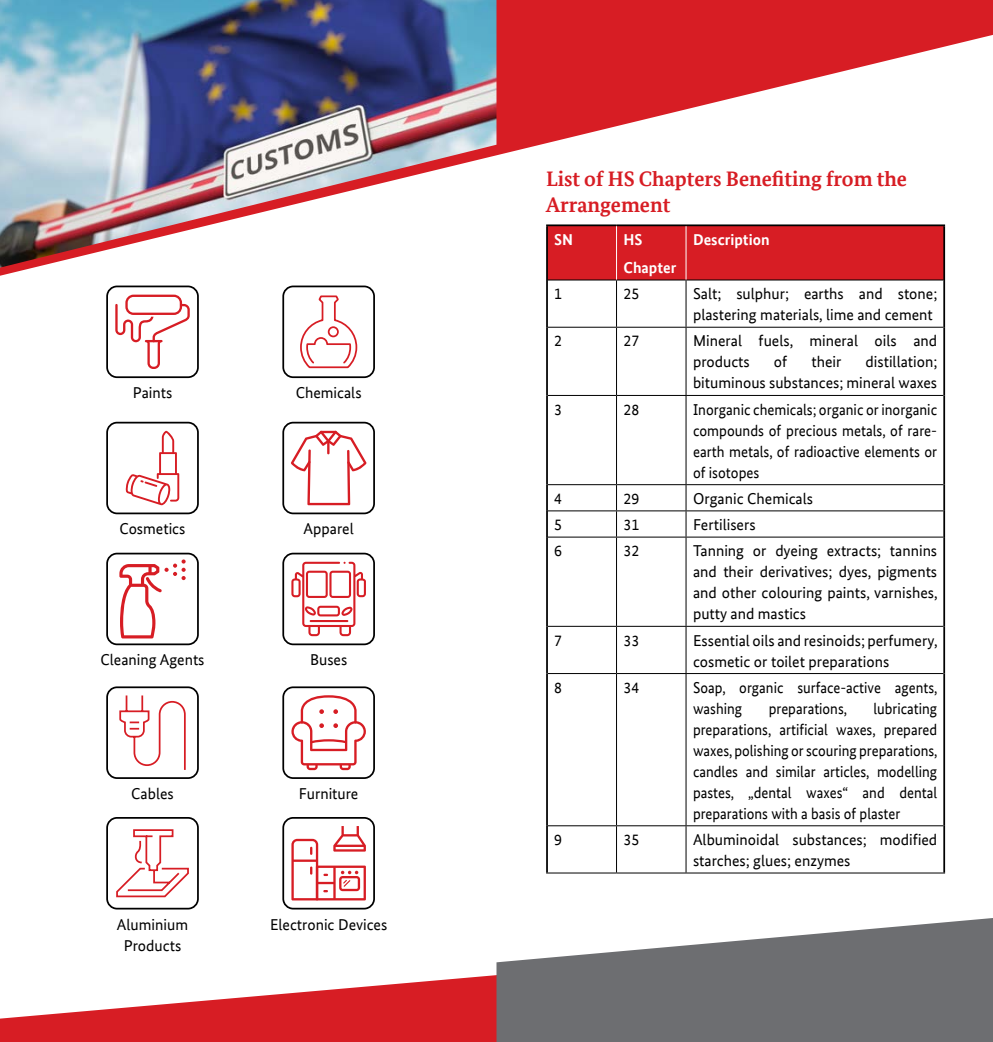
<style>
.page{position:relative;width:993px;height:1042px;background:#fff}
.page>*{position:absolute;margin:0;border:0;box-sizing:border-box;transform-origin:0 0}
.The_challenge_Headli{font:700 21px/26.2px "Bundes Serif Office";color:#d71d24}
.Text{font:15.75px/21px "Bundes Sans Office";color:#000}
.Text-2{font:15.75px/21px "Bundes Sans Office";color:#000;scale:.93 1}
.Text-3{font:15.75px/21px "Bundes Sans Office";color:#000;text-align:justify;scale:.94 1}
.Text-4{font:700 15.75px "Bundes Sans Office";color:#fff}
</style>
<div class="page">
<svg style="left:0;top:0;width:992px;height:276px"></svg>
<img style="left:0;top:0;width:496px;height:268px">
<svg style="left:0;top:975px;width:496px;height:67px;fill:#d71d24"></svg>
<svg style="left:300px;top:295px;width:58px;height:74px"></svg>
<svg style="left:119px;top:695px;width:67px;height:75px"></svg>
<svg style="left:119px;top:559px;width:67px;height:79px"></svg>
<svg style="left:291px;top:562px;width:75px;height:74px"></svg>
<svg style="left:291px;top:431px;width:75px;height:74px"></svg>
<svg style="left:125px;top:431px;width:54px;height:74px"></svg>
<svg style="left:291px;top:826px;width:75px;height:74px"></svg>
<svg style="left:115px;top:295px;width:75px;height:74px"></svg>
<svg style="left:116px;top:829px;width:73px;height:69px"></svg>
<div style="left:106px;top:285px;width:93px;height:93px;border:2px solid #000;border-radius:10px"></div>
<div style="left:106px;top:553px;width:93px;height:92px;border:2px solid #000;border-radius:10px"></div>
<div style="left:106px;top:422px;width:93px;height:92px;border:2px solid #000;border-radius:10px"></div>
<div style="left:106px;top:686px;width:93px;height:93px;border:2px solid #000;border-radius:10px"></div>
<div style="left:106px;top:817px;width:93px;height:92px;border:2px solid #000;border-radius:10px"></div>
<div style="left:282px;top:285px;width:93px;height:93px;border:2px solid #000;border-radius:10px"></div>
<div style="left:282px;top:553px;width:93px;height:92px;border:2px solid #000;border-radius:10px"></div>
<div style="left:282px;top:422px;width:93px;height:92px;border:2px solid #000;border-radius:10px"></div>
<div style="left:282px;top:686px;width:93px;height:93px;border:2px solid #000;border-radius:10px"></div>
<div style="left:282px;top:817px;width:93px;height:92px;border:2px solid #000;border-radius:10px"></div>
<svg style="left:291px;top:695px;width:75px;height:75px"></svg>
<div style="left:547px;top:226px;width:396px;height:54px;background:#d71d24"></div>
<hr style="left:546px;top:224px;width:70px;height:2px;background:#000">
<hr style="left:546px;top:226px;width:1px;height:54px;background:#000">
<hr style="left:616px;top:224px;width:69px;height:2px;background:#000">
<hr style="left:685px;top:224px;width:259px;height:2px;background:#000">
<hr style="left:943px;top:226px;width:1px;height:54px;background:#000">
<hr style="left:546px;top:280px;width:1px;height:47px;background:#000">
<hr style="left:943px;top:280px;width:1px;height:47px;background:#000">
<hr style="left:546px;top:327px;width:1px;height:68px;background:#000">
<hr style="left:943px;top:327px;width:1px;height:68px;background:#000">
<hr style="left:546px;top:395px;width:1px;height:90px;background:#000">
<hr style="left:943px;top:395px;width:1px;height:90px;background:#000">
<svg style="left:546px;top:485px;width:1px;height:52px"></svg>
<svg style="left:943px;top:485px;width:1px;height:52px"></svg>
<hr style="left:546px;top:537px;width:1px;height:89px;background:#000">
<hr style="left:943px;top:537px;width:1px;height:89px;background:#000">
<hr style="left:546px;top:626px;width:1px;height:47px;background:#000">
<hr style="left:943px;top:626px;width:1px;height:47px;background:#000">
<hr style="left:546px;top:673px;width:1px;height:153px;background:#000">
<hr style="left:943px;top:673px;width:1px;height:153px;background:#000">
<hr style="left:546px;top:826px;width:1px;height:46px;background:#000">
<hr style="left:943px;top:826px;width:1px;height:46px;background:#000">
<hr style="left:547px;top:280px;width:69px;height:1px;background:#000">
<hr style="left:616px;top:280px;width:69px;height:1px;background:#000">
<hr style="left:616px;top:280px;width:1px;height:47px;background:#000">
<hr style="left:685px;top:280px;width:258px;height:1px;background:#000">
<hr style="left:685px;top:280px;width:1px;height:47px;background:#000">
<hr style="left:547px;top:327px;width:69px;height:1px;background:#000">
<hr style="left:616px;top:327px;width:69px;height:1px;background:#000">
<hr style="left:616px;top:328px;width:1px;height:67px;background:#000">
<hr style="left:685px;top:327px;width:258px;height:1px;background:#000">
<hr style="left:685px;top:328px;width:1px;height:67px;background:#000">
<hr style="left:547px;top:395px;width:69px;height:1px;background:#000">
<hr style="left:616px;top:395px;width:69px;height:1px;background:#000">
<hr style="left:616px;top:396px;width:1px;height:88px;background:#000">
<hr style="left:685px;top:395px;width:258px;height:1px;background:#000">
<hr style="left:685px;top:396px;width:1px;height:88px;background:#000">
<hr style="left:547px;top:484px;width:69px;height:1px;background:#000">
<hr style="left:616px;top:484px;width:69px;height:1px;background:#000">
<hr style="left:685px;top:484px;width:258px;height:1px;background:#000">
<hr style="left:547px;top:510px;width:69px;height:1px;background:#000">
<hr style="left:616px;top:510px;width:69px;height:1px;background:#000">
<svg style="left:616px;top:485px;width:1px;height:52px"></svg>
<hr style="left:685px;top:510px;width:258px;height:1px;background:#000">
<svg style="left:685px;top:485px;width:1px;height:52px"></svg>
<hr style="left:547px;top:537px;width:69px;height:1px;background:#000">
<hr style="left:616px;top:537px;width:69px;height:1px;background:#000">
<hr style="left:616px;top:537px;width:1px;height:89px;background:#000">
<hr style="left:685px;top:537px;width:258px;height:1px;background:#000">
<hr style="left:685px;top:537px;width:1px;height:89px;background:#000">
<hr style="left:547px;top:626px;width:69px;height:1px;background:#000">
<hr style="left:616px;top:626px;width:69px;height:1px;background:#000">
<hr style="left:616px;top:627px;width:1px;height:46px;background:#000">
<hr style="left:685px;top:626px;width:258px;height:1px;background:#000">
<hr style="left:685px;top:627px;width:1px;height:46px;background:#000">
<hr style="left:547px;top:673px;width:69px;height:1px;background:#000">
<hr style="left:616px;top:673px;width:69px;height:1px;background:#000">
<hr style="left:616px;top:674px;width:1px;height:151px;background:#000">
<hr style="left:685px;top:673px;width:258px;height:1px;background:#000">
<hr style="left:685px;top:674px;width:1px;height:151px;background:#000">
<hr style="left:547px;top:825px;width:69px;height:1px;background:#000">
<hr style="left:616px;top:825px;width:69px;height:1px;background:#000">
<hr style="left:616px;top:826px;width:1px;height:46px;background:#000">
<hr style="left:685px;top:825px;width:258px;height:1px;background:#000">
<hr style="left:685px;top:826px;width:1px;height:46px;background:#000">
<hr style="left:546px;top:872px;width:70px;height:1px;background:#000">
<hr style="left:616px;top:872px;width:69px;height:1px;background:#000">
<hr style="left:685px;top:872px;width:259px;height:1px;background:#000">
<hr style="left:616px;top:226px;width:1px;height:54px;background:#fff">
<hr style="left:685px;top:226px;width:1px;height:54px;background:#fff">
<svg style="left:496px;top:918px;width:496px;height:124px;fill:#6d6e71"></svg>
<p class="The_challenge_Headli" style="left:546px;top:165px;width:362px">List of HS Chapters Benefiting from the<br>Arrangement</p>
<p class="Text-4" style="left:554px;top:230px;width:20px">SN</p>
<p class="Text-4" style="left:623px;top:230px;width:21px">HS</p>
<p class="Text-4" style="left:623px;top:258px;width:54px">Chapter</p>
<p class="Text-4" style="left:692px;top:230px;width:78px">Description</p>
<p class="Text" style="left:133px;top:382px;width:41px">Paints</p>
<p class="Text" style="left:296px;top:382px;width:67px">Chemicals</p>
<p class="Text" style="left:554px;top:283px;width:9px">1</p>
<p class="Text" style="left:623px;top:283px;width:17px">25</p>
<p class="Text" style="left:692px;top:283px;width:246px">Salt; sulphur; earths and stone; plastering materials, lime and cement</p>
<p class="Text" style="left:554px;top:330px;width:9px">2</p>
<p class="Text" style="left:623px;top:330px;width:17px">27</p>
<p class="Text" style="left:692px;top:330px;width:245px">Mineral fuels, mineral oils and products</p>
<p class="Text" style="left:773px;top:351px;width:15px">of</p>
<p class="Text" style="left:811px;top:351px;width:31px">their</p>
<p class="Text" style="left:692px;top:351px;width:246px;text-align:right">distillation;<br>bituminous substances; mineral waxes</p>
<p class="Text" style="left:119px;top:518px;width:67px">Cosmetics</p>
<p class="Text" style="left:303px;top:518px;width:52px">Apparel</p>
<p class="Text" style="left:100px;top:649px;width:105px">Cleaning Agents</p>
<p class="Text" style="left:310px;top:649px;width:39px">Buses</p>
<p class="Text" style="left:131px;top:783px;width:44px">Cables</p>
<p class="Text" style="left:299px;top:783px;width:61px">Furniture</p>
<p class="Text" style="left:554px;top:399px;width:9px">3</p>
<p class="Text" style="left:623px;top:399px;width:17px">28</p>
<p class="Text-3" style="left:692px;top:399px;width:261px">Inorganic chemicals; organic or inorganic compounds of precious metals, of rare&shy;earth metals, of radioactive elements or of isotopes</p>
<p class="Text" style="left:554px;top:488px;width:9px">4</p>
<p class="Text" style="left:623px;top:488px;width:17px">29</p>
<p class="Text" style="left:692px;top:488px;width:121px">Organic Chemicals</p>
<p class="Text" style="left:554px;top:514px;width:9px">5</p>
<p class="Text" style="left:623px;top:514px;width:17px">31</p>
<p class="Text" style="left:692px;top:514px;width:64px">Fertilisers</p>
<p class="Text" style="left:554px;top:540px;width:9px">6</p>
<p class="Text" style="left:623px;top:540px;width:17px">32</p>
<p class="Text" style="left:692px;top:540px;width:246px;text-align:justify">Tanning or dyeing extracts; tannins and their derivatives; dyes, pigments and other colouring paints, varnishes, putty and mastics</p>
<p class="Text" style="left:554px;top:630px;width:9px">7</p>
<p class="Text" style="left:623px;top:630px;width:17px">33</p>
<p class="Text" style="left:692px;top:630px;width:246px">Essential oils and resinoids; perfumery, cosmetic or toilet preparations</p>
<p class="Text" style="left:554px;top:677px;width:9px">8</p>
<p class="Text" style="left:623px;top:677px;width:17px">34</p>
<p class="Text-2" style="left:692px;top:677px;width:264px">Soap, organic surface-active agents, washing</p>
<p class="Text-2" style="left:692px;top:698px;width:264px;text-align:justify;text-indent:180px">lubricating preparations, artificial waxes, prepared waxes, polishing or scouring preparations, candles and similar articles, modelling pastes, „dental waxes“ and dental preparations with a basis of plaster</p>
<p class="Text-2" style="left:768px;top:698px;width:86px">preparations,</p>
<p class="Text" style="left:554px;top:829px;width:9px">9</p>
<p class="Text" style="left:623px;top:829px;width:17px">35</p>
<p class="Text" style="left:692px;top:829px;width:245px">Albuminoidal substances; modified starches; glues; enzymes</p>
<p class="Text" style="left:117px;top:914px;width:73px;text-align:center">Aluminium<br>Products</p>
<p class="Text" style="left:270px;top:914px;width:119px">Electronic Devices</p>
</div>
